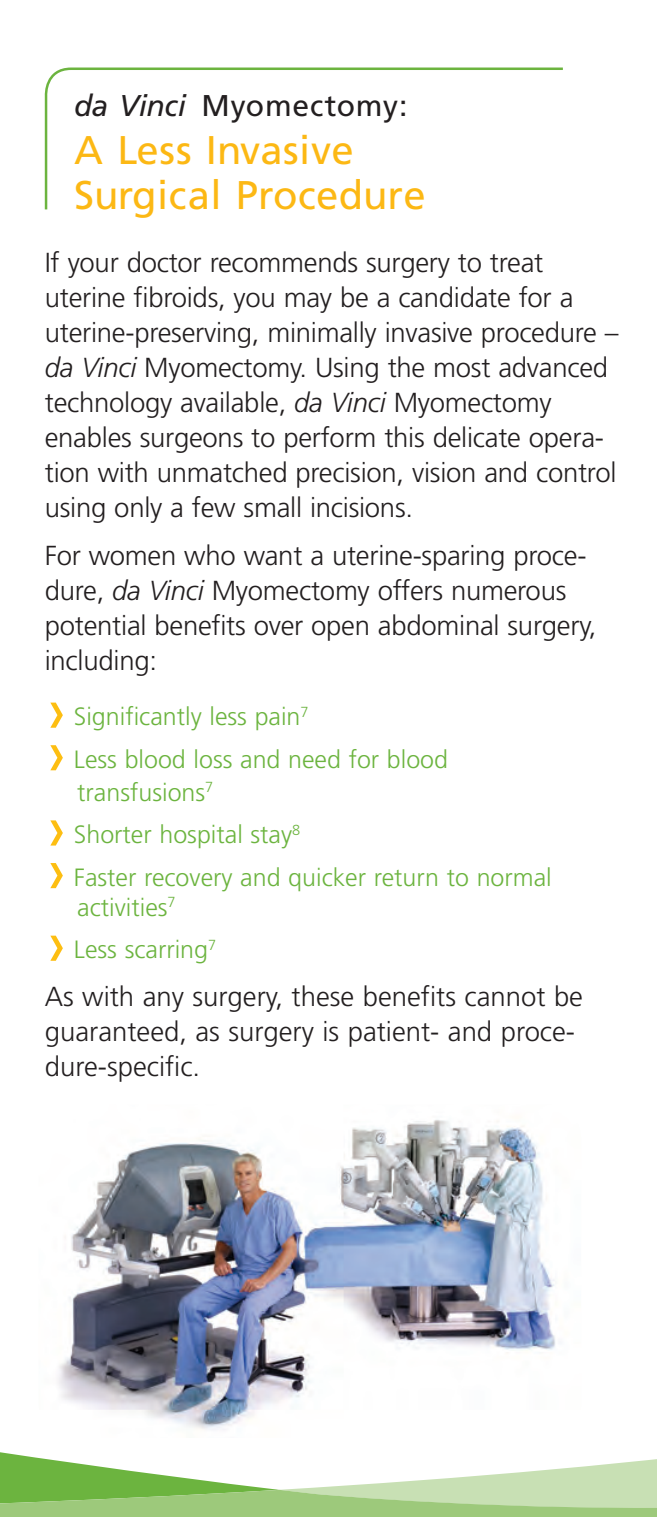
<style>
.page{position:relative;width:657px;height:1517px;background:#fff}
.page>*{position:absolute;margin:0;border:0;box-sizing:border-box;transform-origin:0 0}
.t1{font:40px/45px "Frutiger";letter-spacing:.01em;color:#fcb814}
.t2{font:30px "Frutiger";letter-spacing:.025em;color:#231f20}
.t3{font:300 27.5px/35px "Frutiger";letter-spacing:-.01em;color:#231f20}
.t4{font:300 25px/42.5px "Frutiger";color:#6cb43f}
.s1{font-style:italic}
</style>
<div class="page">
<img style="left:69px;top:1120px;width:474px;height:207px">
<svg style="left:72px;top:1327px;width:205px;height:11px;background:#646a83"></svg>
<img style="left:278px;top:1256px;width:277px;height:82px">
<svg style="left:0;top:1338px;width:656px;height:179px"></svg>
<svg style="left:50px;top:702px;width:13px;height:26px"></svg>
<svg style="left:50px;top:745px;width:13px;height:25px"></svg>
<svg style="left:50px;top:820px;width:13px;height:25px"></svg>
<svg style="left:50px;top:863px;width:13px;height:25px"></svg>
<svg style="left:50px;top:935px;width:13px;height:26px"></svg>
<svg style="left:44px;top:67px;width:519px;height:143px"></svg>
<p class="t2" style="left:74px;top:88px;width:335px"><span class="s1">da Vinci</span> Myomectomy:</p>
<h1 class="t1" style="left:74px;top:128px;width:353px">A Less Invasive<br>Surgical Procedure</h1>
<p class="t3" style="left:45px;top:245px;width:575px">If your doctor recommends surgery to treat uterine fibroids, you may be a candidate for a uterine-preserving, minimally invasive procedure – <span class="s1">da Vinci</span> Myomectomy. Using the most advanced technology available, <span class="s1">da Vinci</span> Myomectomy enables surgeons to perform this delicate opera&shy;tion with unmatched precision, vision and control using only a few small incisions.</p>
<p class="t3" style="left:45px;top:538px;width:552px">For women who want a uterine-sparing proce&shy;dure, <span class="s1">da Vinci</span> Myomectomy offers numerous potential benefits over open abdominal surgery, including:</p>
<p class="t4" style="left:74px;top:695px;width:375px">Significantly less pain<sup>7<br></sup>Less blood loss and need for blood</p>
<p class="t4" style="left:74px;top:770px;width:479px">transfusions<sup>7<br></sup>Shorter hospital stay<sup>8<br></sup>Faster recovery and quicker return to normal</p>
<p class="t4" style="left:74px;top:886px;width:144px">activities<sup>7<br></sup>Less scarring<sup>7</sup></p>
<p class="t3" style="left:45px;top:979px;width:539px">As with any surgery, these benefits cannot be guaranteed, as surgery is patient- and proce&shy;dure-specific.</p>
</div>
